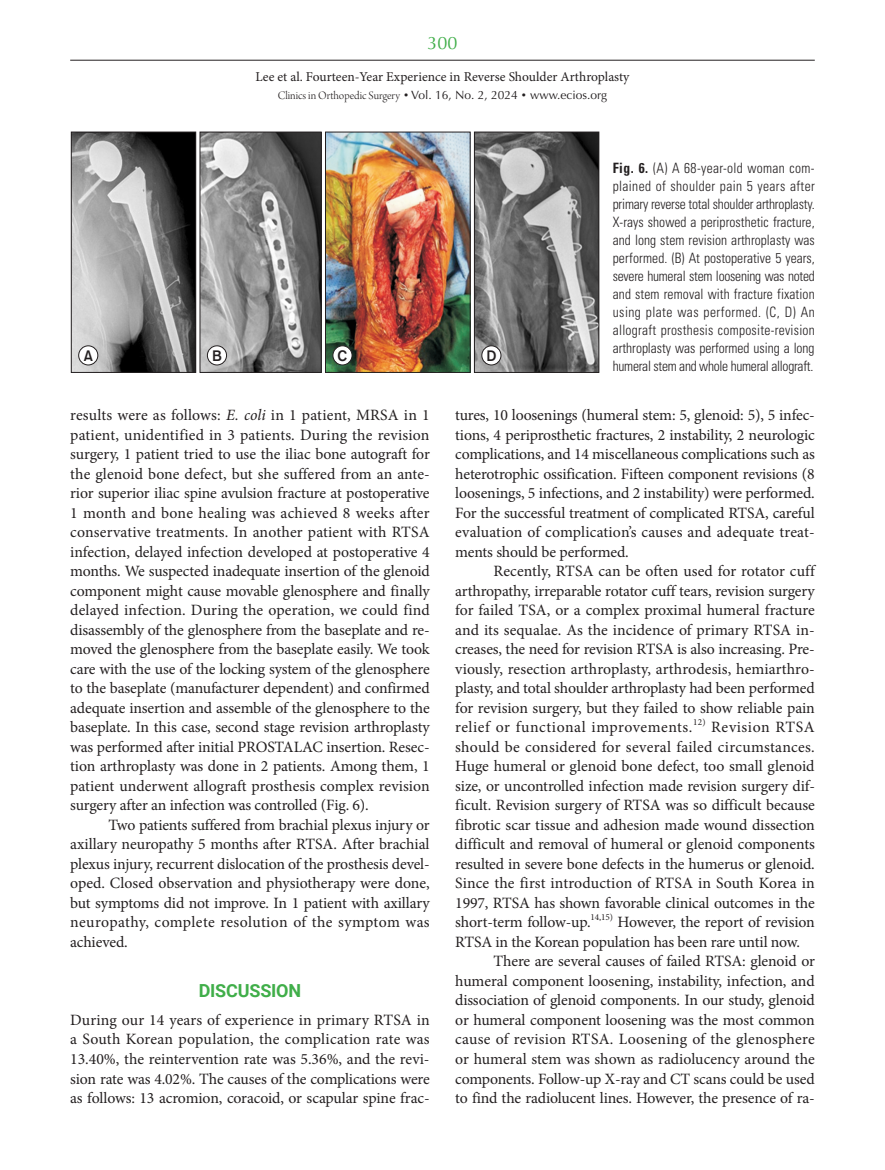
<style>
.page{position:relative;width:885px;height:1170px;background:#fff}
.page>*{position:absolute;margin:0;border:0;box-sizing:border-box;transform-origin:0 0}
.t1{font:700 18px "Roboto";letter-spacing:-.01em;color:#40ae49}
.t2{font:18px "Optima LT Std";color:#40ae49}
.t3{font:15.75px/19.5px "Minion Pro";letter-spacing:-.005em;color:#231f20;text-align:justify}
.t4{font:15.75px "Minion Pro";letter-spacing:.015em;color:#231f20}
.t5{font:15px "Gothic 725 BT Bold A";color:#231f20}
.t6{font:300 condensed 14.25px/18px "Univers LT Std";letter-spacing:-.02em;color:#231f20;text-align:justify;scale:.95 1}
.t7{font:13.5px "Minion Pro";color:#231f20}
.t8{font:12px "Optima LT Std";color:#231f20}
.t9{font:9.15px "Minion Pro";color:#231f20}
.s1{font-family:"Arno Pro Light Display"}
.s2{font-size:9px}
.s3{font-weight:700}
.s4{font-style:italic}
</style>
<div class="page">
<hr style="left:70px;top:60px;width:744px;height:1px;background:#231f20">
<img style="left:71px;top:131px;width:528px;height:242px">
<p class="t2" style="left:427px;top:32px;width:32px">300</p>
<p class="t7" style="left:255px;top:68px;width:375px">Lee et al. Fourteen-Year Experience in Reverse Shoulder Arthroplasty</p>
<p class="t8" style="left:278px;top:88px;width:331px"><span class="s1">Clinics in Orthopedic Surgery</span> <span class="s2">•</span> Vol. 16, No. 2, 2024 <span class="s2">•</span> www.ecios.org</p>
<p class="t5" style="left:84px;top:347px;width:11px">A</p>
<p class="t5" style="left:212px;top:347px;width:11px">B</p>
<p class="t5" style="left:337px;top:347px;width:11px">C</p>
<p class="t5" style="left:486px;top:347px;width:12px">D</p>
<p class="t6" style="left:612px;top:158px;width:214px"><span class="s3">Fig. 6.</span> (A) A 68-year-old woman com&shy;plained of shoulder pain 5 years after primary reverse total shoulder arthroplasty.<br>X-rays showed a periprosthetic fracture, and long stem revision arthroplasty was performed. (B) At postoperative 5 years, severe humeral stem loosening was noted and stem removal with fracture fixation using plate was performed. (C, D) An allograft prosthesis composite-revision arthroplasty was performed using a long humeral stem and whole humeral allograft.</p>
<p class="t3" style="left:70px;top:405px;width:361px">results were as follows: <span class="s4">E. coli</span> in 1 patient, MRSA in 1 patient, unidentified in 3 patients. During the revision surgery, 1 patient tried to use the iliac bone autograft for the glenoid bone defect, but she suffered from an ante&shy;rior superior iliac spine avulsion fracture at postoperative 1 month and bone healing was achieved 8 weeks after conservative treatments. In another patient with RTSA infection, delayed infection developed at postoperative 4 months. We suspected inadequate insertion of the glenoid component might cause movable glenosphere and finally delayed infection. During the operation, we could find disassembly of the glenosphere from the baseplate and re&shy;moved the glenosphere from the baseplate easily. We took care with the use of the locking system of the glenosphere to the baseplate (manufacturer dependent) and confirmed adequate insertion and assemble of the glenosphere to the baseplate. In this case, second stage revision arthroplasty was performed after initial PROSTALAC insertion. Resec&shy;tion arthroplasty was done in 2 patients. Among them, 1 patient underwent allograft prosthesis complex revision surgery after an infection was controlled (Fig. 6).</p>
<p class="t3" style="left:70px;top:815px;width:361px;text-indent:38px">Two patients suffered from brachial plexus injury or axillary neuropathy 5 months after RTSA. After brachial plexus injury, recurrent dislocation of the prosthesis devel&shy;oped. Closed observation and physiotherapy were done, but symptoms did not improve. In 1 patient with axillary neuropathy, complete resolution of the symptom was achieved.</p>
<p class="t1" style="left:199px;top:978px;width:104px">DISCUSSION</p>
<p class="t3" style="left:70px;top:1010px;width:361px">During our 14 years of experience in primary RTSA in a South Korean population, the complication rate was 13.40%, the reintervention rate was 5.36%, and the revi&shy;sion rate was 4.02%. The causes of the complications were as follows: 13 acromion, coracoid, or scapular spine frac-</p>
<p class="t3" style="left:455px;top:405px;width:361px">tures, 10 loosenings (humeral stem: 5, glenoid: 5), 5 infec&shy;tions, 4 periprosthetic fractures, 2 instability, 2 neurologic complications, and 14 miscellaneous complications such as heterotrophic ossification. Fifteen component revisions (8 loosenings, 5 infections, and 2 instability) were performed.<br>For the successful treatment of complicated RTSA, careful evaluation of complication’s causes and adequate treat&shy;ments should be performed.</p>
<p class="t3" style="left:455px;top:561px;width:361px;text-indent:38px">Recently, RTSA can be often used for rotator cuff arthropathy, irreparable rotator cuff tears, revision surgery for failed TSA, or a complex proximal humeral fracture and its sequalae. As the incidence of primary RTSA in&shy;creases, the need for revision RTSA is also increasing. Pre&shy;viously, resection arthroplasty, arthrodesis, hemiarthro&shy;plasty, and total shoulder arthroplasty had been performed for revision surgery, but they failed to show reliable pain relief or functional improvements.</p>
<p class="t9" style="left:693px;top:715px;width:14px">12)</p>
<p class="t3" style="left:455px;top:717px;width:361px;text-indent:256px">Revision RTSA should be considered for several failed circumstances.<br>Huge humeral or glenoid bone defect, too small glenoid size, or uncontrolled infection made revision surgery dif&shy;ficult. Revision surgery of RTSA was so difficult because fibrotic scar tissue and adhesion made wound dissection difficult and removal of humeral or glenoid components resulted in severe bone defects in the humerus or glenoid.<br>Since the first introduction of RTSA in South Korea in 1997, RTSA has shown favorable clinical outcomes in the short-term follow-up.</p>
<p class="t9" style="left:590px;top:910px;width:24px">14,15)</p>
<p class="t3" style="left:617px;top:912px;width:199px">However, the report of revision</p>
<p class="t3" style="left:455px;top:932px;width:346px">RTSA in the Korean population has been rare until now.</p>
<p class="t3" style="left:493px;top:951px;width:323px">There are several causes of failed RTSA: glenoid or</p>
<p class="t3" style="left:455px;top:971px;width:361px">humeral component loosening, instability, infection, and</p>
<p class="t3" style="left:455px;top:990px;width:361px">dissociation of glenoid components. In our study, glenoid</p>
<p class="t3" style="left:455px;top:1010px;width:361px">or humeral component loosening was the most common</p>
<p class="t4" style="left:455px;top:1028px;width:361px">cause of revision RTSA. Loosening of the glenosphere</p>
<p class="t3" style="left:455px;top:1049px;width:361px">or humeral stem was shown as radiolucency around the</p>
<p class="t3" style="left:455px;top:1068px;width:361px">components. Follow-up X-ray and CT scans could be used</p>
<p class="t3" style="left:455px;top:1088px;width:361px">to find the radiolucent lines. However, the presence of ra-</p>
</div>
